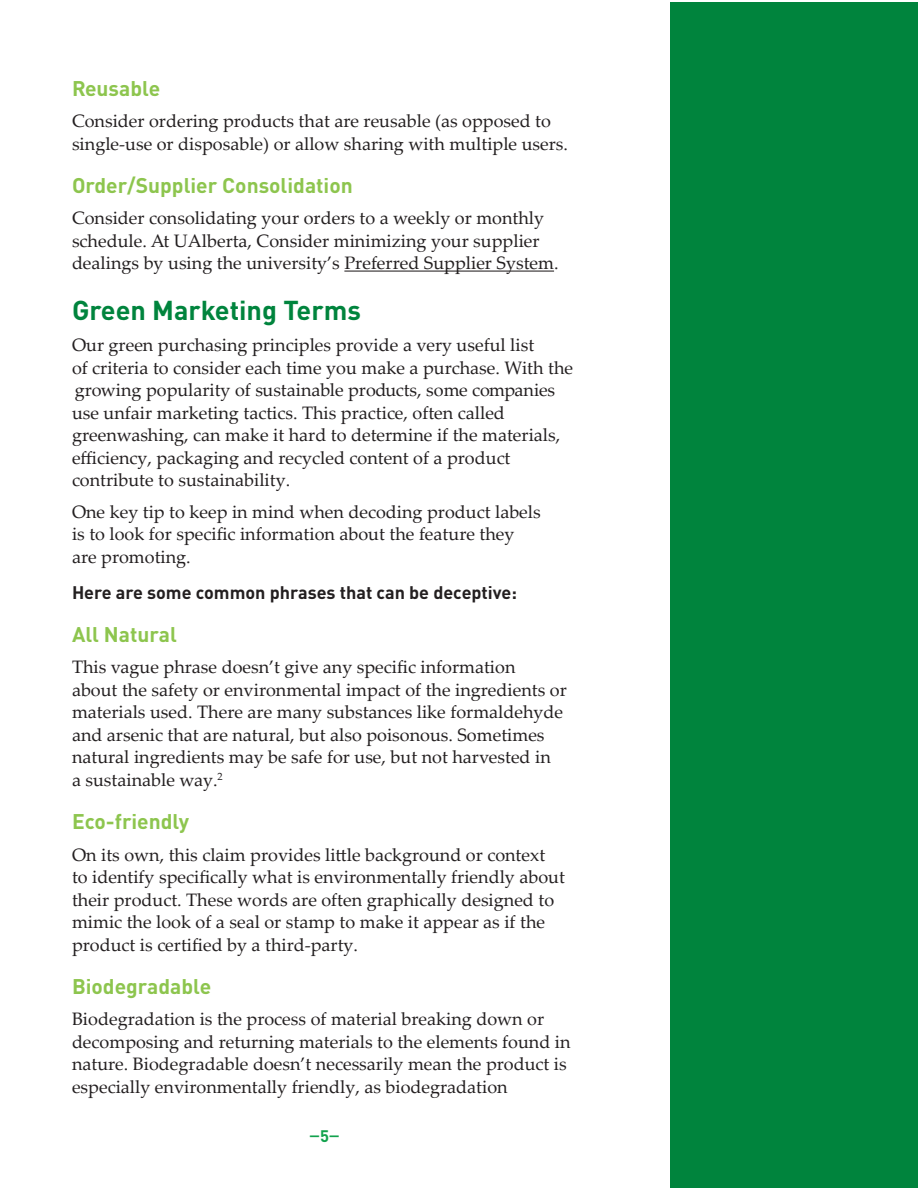
<style>
.page{position:relative;width:918px;height:1188px;background:#fff}
.page>*{position:absolute;margin:0;border:0;box-sizing:border-box;transform-origin:0 0}
.Sub_Heading{font:700 27px "DIN Pro";color:#00843d}
.Sub-sub_heading{font:700 21px "DIN Pro";color:#8dc54e}
.Body_Text{font:18px/22.5px "Palatino Linotype";color:#231f20}
.Body_Text-2{font:700 18px "DIN Pro";color:#231f20}
.t1{font:16.5px "Museo 700";color:#12a24d}
.s1{font-family:"DIN Pro";font-weight:700}
</style>
<div class="page">
<div style="left:670px;top:2px;width:248px;height:1186px;background:#00843d"></div>
<hr style="left:344px;top:271px;width:210px;height:1px;background:#231f20">
<p class="Sub-sub_heading" style="left:72px;top:70px;width:90px">Reusable</p>
<p class="Body_Text" style="left:72px;top:109px;width:498px">Consider ordering products that are reusable (as opposed to single-use or disposable) or allow sharing with multiple users.</p>
<p class="Sub-sub_heading" style="left:72px;top:168px;width:282px">Order/Supplier Consolidation</p>
<p class="Body_Text" style="left:72px;top:206px;width:488px">Consider consolidating your orders to a weekly or monthly schedule. At UAlberta, Consider minimizing your supplier dealings by using the university’s Preferred Supplier System.</p>
<p class="Sub_Heading" style="left:72px;top:287px;width:290px">Green Marketing Terms</p>
<p class="Body_Text" style="left:72px;top:333px;width:503px">Our green purchasing principles provide a very useful list<br>of criteria to consider each time you make a purchase. With the growing popularity of sustainable products, some companies use unfair marketing tactics. This practice, often called greenwashing, can make it hard to determine if the materials, efficiency, packaging and recycled content of a product contribute to sustainability.</p>
<p class="Body_Text" style="left:72px;top:500px;width:470px">One key tip to keep in mind when decoding product labels is to look for specific information about the feature they are promoting.</p>
<p class="Body_Text-2" style="left:72px;top:577px;width:447px">Here are some common phrases that can be deceptive:</p>
<p class="Sub-sub_heading" style="left:72px;top:617px;width:106px">All Natural</p>
<p class="Body_Text" style="left:72px;top:655px;width:496px">This vague phrase doesn’t give any specific information<br>about the safety or environmental impact of the ingredients or materials used. There are many substances like formaldehyde and arsenic that are natural, but also poisonous. Sometimes natural ingredients may be safe for use, but not harvested in<br>a sustainable way.<sup>2</sup></p>
<p class="Sub-sub_heading" style="left:72px;top:804px;width:119px">Eco-friendly</p>
<p class="Body_Text" style="left:72px;top:842px;width:494px">On its own, this claim provides little background or context to identify specifically what is environmentally friendly about their product. These words are often graphically designed to mimic the look of a seal or stamp to make it appear as if the product is certified by a third-party.</p>
<p class="Sub-sub_heading" style="left:72px;top:969px;width:141px">Biodegradable</p>
<p class="Body_Text" style="left:72px;top:1007px;width:500px">Biodegradation is the process of material breaking down or decomposing and returning materials to the elements found in nature. Biodegradable doesn’t necessarily mean the product is especially environmentally friendly, as biodegradation</p>
<p class="t1" style="left:309px;top:1127px;width:32px">–<span class="s1">5</span>–</p>
</div>
